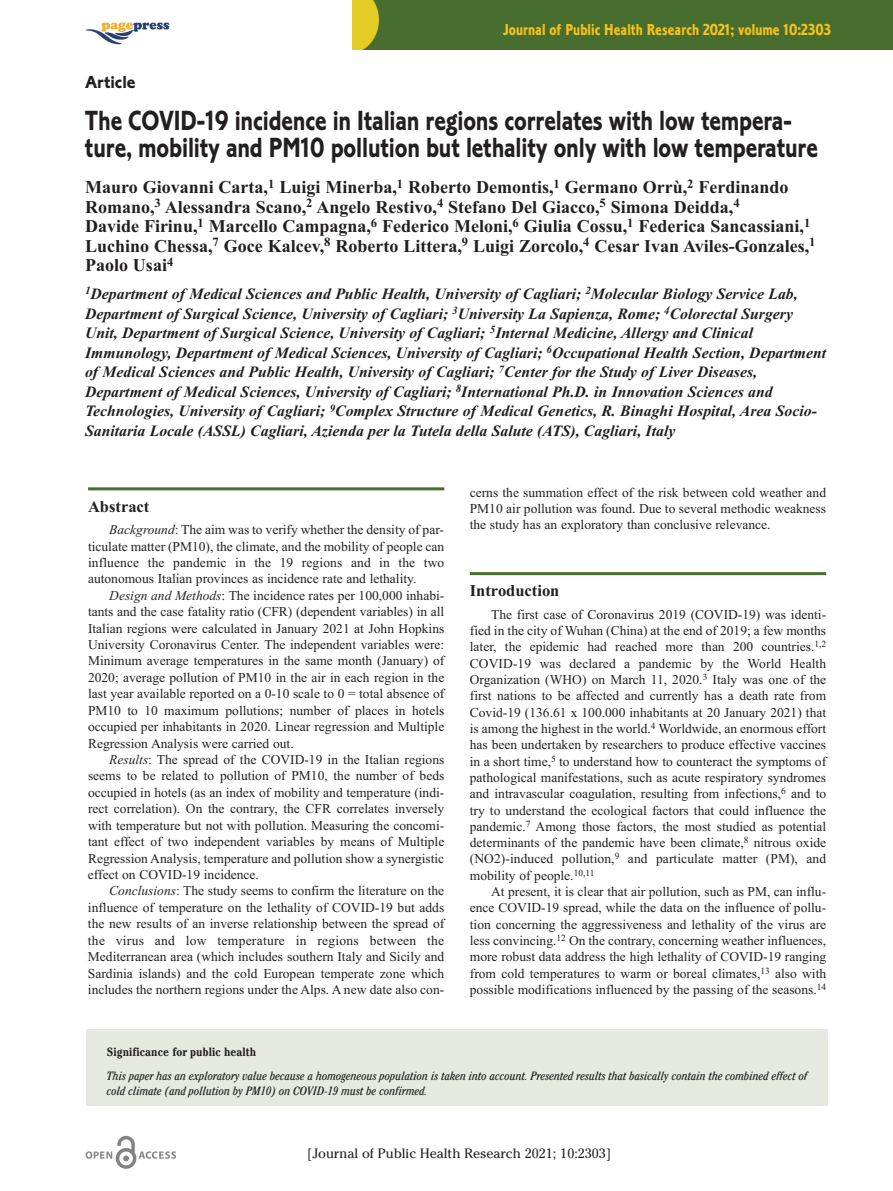
<style>
.page{position:relative;width:893px;height:1191px;background:#fff}
.page>*{position:absolute;margin:0;border:0;box-sizing:border-box;transform-origin:0 0}
.t1{font:28.8px/27px "Corinthian Bold Plain";letter-spacing:-.005em;color:#231f20;scale:.83 1}
.t2{font:700 18px/19.5px "Times New Roman";color:#231f20}
.t3{font:18px "Corinthian Bold Plain";color:#231f20}
.t4{font:16.5px "Corinthian Bold Condensed Plain";color:#f7c119}
.t5{font:700 16.5px "Times New Roman";color:#231f20}
.t6{font:italic 700 15.75px/19.5px "Times New Roman";color:#231f20}
.t7{font:13.5px/16.4px "Times New Roman";color:#231f20;text-align:justify}
.t8{font:13.5px "Cheltenham";color:#231f20}
.t9{font:italic condensed 12px/15px "Cheltenham";color:#231f20}
.t10{font:700 condensed 12px "Cheltenham";color:#231f20}
.s1{font-style:italic}
</style>
<div class="page">
<img style="left:85px;top:1135px;width:91px;height:34px">
<div style="left:352px;top:0;width:541px;height:49px;background:#476d2f"></div>
<hr style="left:88px;top:487px;width:356px;height:3px;background:#486d30">
<hr style="left:470px;top:572px;width:356px;height:3px;background:#486d30">
<div style="left:87px;top:1029px;width:741px;height:77px;background:#e5e9e0"></div>
<img style="left:86px;top:22px;width:84px;height:23px">
<h2 class="t3" style="left:85px;top:76px;width:52px">Article</h2>
<p class="t4" style="left:503px;top:24px;width:330px">Journal of Public Health Research 2021; volume 10:2303</p>
<h1 class="t1" style="left:85px;top:109px;width:885px">The COVID-19 incidence in Italian regions correlates with low tempera&shy;ture, mobility and PM10 pollution but lethality only with low temperature</h1>
<p class="t2" style="left:85px;top:177px;width:732px">Mauro Giovanni Carta,<sup>1</sup> Luigi Minerba,<sup>1</sup> Roberto Demontis,<sup>1</sup> Germano Orrù,<sup>2</sup> Ferdinando Romano,<sup>3</sup> Alessandra Scano,<sup>2</sup> Angelo Restivo,<sup>4</sup> Stefano Del Giacco,<sup>5</sup> Simona Deidda,<sup>4<br></sup>Davide Firinu,<sup>1</sup> Marcello Campagna,<sup>6</sup> Federico Meloni,<sup>6</sup> Giulia Cossu,<sup>1</sup> Federica Sancassiani,<sup>1<br></sup>Luchino Chessa,<sup>7</sup> Goce Kalcev,<sup>8</sup> Roberto Littera,<sup>9</sup> Luigi Zorcolo,<sup>4</sup> Cesar Ivan Aviles-Gonzales,<sup>1<br></sup>Paolo Usai<sup>4</sup></p>
<p class="t6" style="left:85px;top:284px;width:743px"><sup>1</sup>Department of Medical Sciences and Public Health, University of Cagliari; <sup>2</sup>Molecular Biology Service Lab, Department of Surgical Science, University of Cagliari; <sup>3</sup>University La Sapienza, Rome; <sup>4</sup>Colorectal Surgery Unit, Department of Surgical Science, University of Cagliari; <sup>5</sup>Internal Medicine, Allergy and Clinical Immunology, Department of Medical Sciences, University of Cagliari; <sup>6</sup>Occupational Health Section, Department of Medical Sciences and Public Health, University of Cagliari; <sup>7</sup>Center for the Study of Liver Diseases, Department of Medical Sciences, University of Cagliari; <sup>8</sup>International Ph.D. in Innovation Sciences and Technologies, University of Cagliari; <sup>9</sup>Complex Structure of Medical Genetics, R. Binaghi Hospital, Area Socio-Sanitaria Locale (ASSL) Cagliari, Azienda per la Tutela della Salute (ATS), Cagliari, Italy</p>
<p class="t5" style="left:88px;top:496px;width:63px">Abstract</p>
<p class="t7" style="left:88px;top:521px;width:358px;text-indent:21px"><span class="s1">Background</span>: The aim was to verify whether the density of par&shy;ticulate matter (PM10), the climate, and the mobility of people can influence the pandemic in the 19 regions and in the two autonomous Italian provinces as incidence rate and lethality.</p>
<p class="t7" style="left:88px;top:587px;width:358px;text-indent:21px"><span class="s1">Design and Methods</span>: The incidence rates per 100,000 inhabi&shy;tants and the case fatality ratio (CFR) (dependent variables) in all Italian regions were calculated in January 2021 at John Hopkins University Coronavirus Center. The independent variables were:<br>Minimum average temperatures in the same month (January) of 2020; average pollution of PM10 in the air in each region in the last year available reported on a 0-10 scale to 0 = total absence of PM10 to 10 maximum pollutions; number of places in hotels occupied per inhabitants in 2020. Linear regression and Multiple Regression Analysis were carried out.</p>
<p class="t7" style="left:88px;top:751px;width:358px;text-indent:21px"><span class="s1">Results</span>: The spread of the COVID-19 in the Italian regions seems to be related to pollution of PM10, the number of beds occupied in hotels (as an index of mobility and temperature (indi&shy;rect correlation). On the contrary, the CFR correlates inversely with temperature but not with pollution. Measuring the concomi&shy;tant effect of two independent variables by means of Multiple Regression Analysis, temperature and pollution show a synergistic effect on COVID-19 incidence.</p>
<p class="t7" style="left:88px;top:882px;width:358px;text-indent:21px"><span class="s1">Conclusions</span>: The study seems to confirm the literature on the influence of temperature on the lethality of COVID-19 but adds the new results of an inverse relationship between the spread of the virus and low temperature in regions between the Mediterranean area (which includes southern Italy and Sicily and Sardinia islands) and the cold European temperate zone which includes the northern regions under the Alps. A new date also con-</p>
<p class="t7" style="left:470px;top:484px;width:358px">cerns the summation effect of the risk between cold weather and PM10 air pollution was found. Due to several methodic weakness the study has an exploratory than conclusive relevance.</p>
<p class="t5" style="left:470px;top:581px;width:91px">Introduction</p>
<p class="t7" style="left:470px;top:606px;width:358px;text-indent:21px">The first case of Coronavirus 2019 (COVID-19) was identi&shy;fied in the city of Wuhan (China) at the end of 2019; a few months later, the epidemic had reached more than 200 countries.<sup>1,2<br></sup>COVID-19 was declared a pandemic by the World Health Organization (WHO) on March 11, 2020.<sup>3</sup> Italy was one of the first nations to be affected and currently has a death rate from Covid-19 (136.61 x 100.000 inhabitants at 20 January 2021) that is among the highest in the world.<sup>4</sup> Worldwide, an enormous effort has been undertaken by researchers to produce effective vaccines in a short time,<sup>5</sup> to understand how to counteract the symptoms of pathological manifestations, such as acute respiratory syndromes and intravascular coagulation, resulting from infections,<sup>6</sup> and to try to understand the ecological factors that could influence the pandemic.<sup>7</sup> Among those factors, the most studied as potential determinants of the pandemic have been climate,<sup>8</sup> nitrous oxide (NO2)-induced pollution,<sup>9</sup> and particulate matter (PM), and mobility of people.<sup>10,11</sup></p>
<p class="t7" style="left:470px;top:883px;width:358px;text-indent:21px">At present, it is clear that air pollution, such as PM, can influ&shy;ence COVID-19 spread, while the data on the influence of pollu&shy;tion concerning the aggressiveness and lethality of the virus are less convincing.<sup>12</sup> On the contrary, concerning weather influences, more robust data address the high lethality of COVID-19 ranging from cold temperatures to warm or boreal climates,<sup>13</sup> also with possible modifications influenced by the passing of the seasons.<sup>14</sup></p>
<p class="t10" style="left:107px;top:1047px;width:151px">Significance for public health</p>
<p class="t9" style="left:107px;top:1069px;width:702px">This paper has an exploratory value because a homogeneous population is taken into account. Presented results that basically contain the combined effect of cold climate (and pollution by PM10) on COVID-19 must be confirmed.</p>
<p class="t8" style="left:307px;top:1145px;width:306px">[Journal of Public Health Research 2021; 10:2303]</p>
</div>
